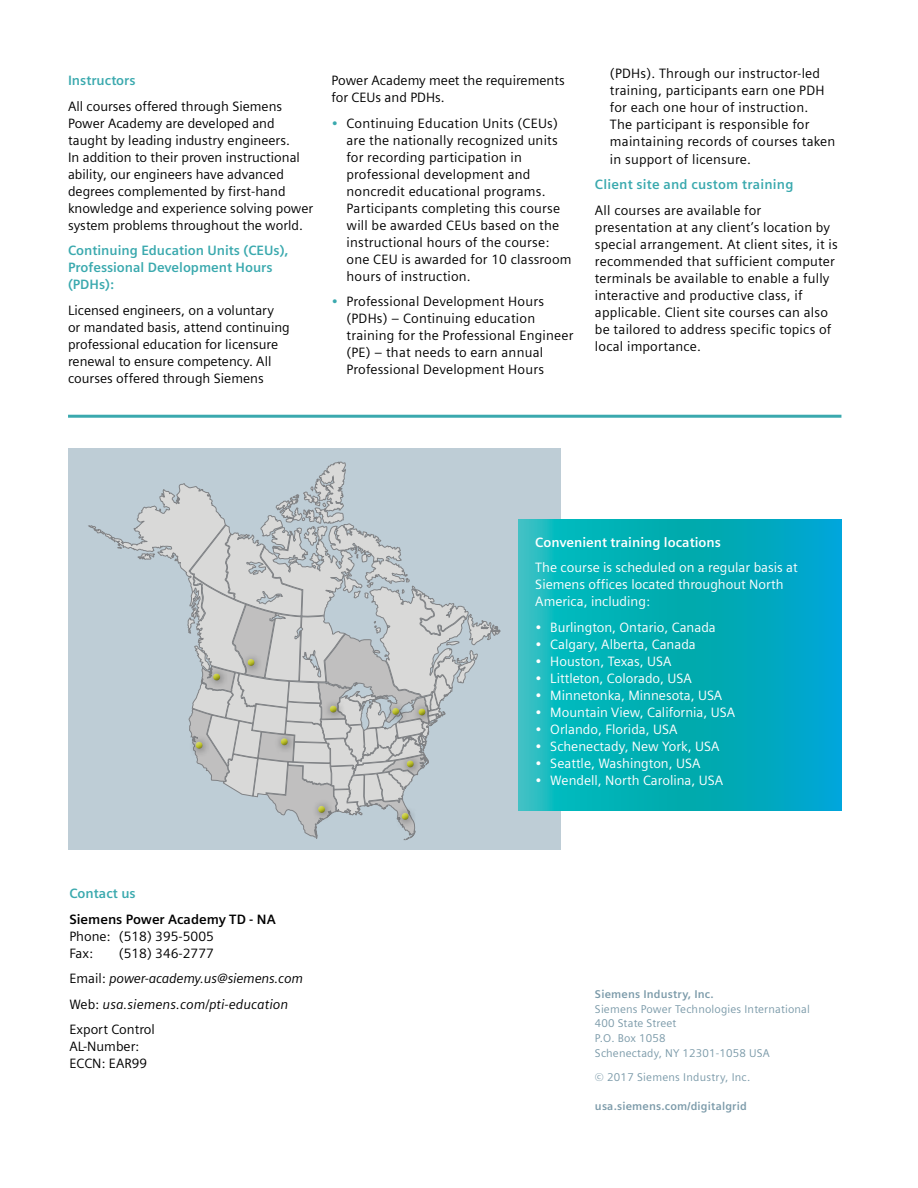
<style>
.page{position:relative;width:918px;height:1188px;background:#fff}
.page>*{position:absolute;margin:0;border:0;box-sizing:border-box;transform-origin:0 0}
.t1{font:13.5px/17px "Siemens Sans";letter-spacing:.015em;color:#000}
.t2{font:13.5px/17px "Siemens Sans";color:#fff}
.t3{font:700 13.5px/17px "Siemens Sans";color:#3aa9ae}
.t4{font:italic 13.5px/25.5px "Siemens Sans";letter-spacing:-.01em;color:#000}
.t5{font:700 13.5px "Siemens Sans";color:#fff}
.t6{font:700 13.5px "Siemens Sans";color:#000}
.t7{font:11.25px/14.9px "Siemens Sans";letter-spacing:.015em;color:#7b9aa9}
.t8{font:700 11.25px "Siemens Sans";letter-spacing:.015em;color:#7b9aa9}
.s1{color:#3aa9ae}
.s2{font-style:normal}
</style>
<div class="page">
<div style="left:68px;top:448px;width:493px;height:402px;background:#becdd6"></div>
<svg style="left:518px;top:519px;width:323px;height:291px;background:#04aebb"></svg>
<hr style="left:68px;top:415px;width:773px;height:3px;background:#3aa9ae">
<svg style="left:88px;top:462px;width:412px;height:378px"></svg>
<div style="left:189px;top:735px;width:23px;height:23px;background:#000;opacity:.55"></div>
<div style="left:194px;top:739px;width:11px;height:8px;background:#afaead"></div>
<div style="left:194px;top:742px;width:11px;height:8px;background:#000;opacity:.75"></div>
<div style="left:385px;top:701px;width:23px;height:23px;background:#000;opacity:.55"></div>
<div style="left:391px;top:705px;width:10px;height:8px;background:#b3b2b2"></div>
<div style="left:391px;top:708px;width:10px;height:8px;background:#000;opacity:.75"></div>
<div style="left:400px;top:754px;width:23px;height:22px;background:#000;opacity:.55"></div>
<div style="left:405px;top:758px;width:11px;height:8px;background:#fff;opacity:.75"></div>
<div style="left:405px;top:761px;width:11px;height:7px;background:#000;opacity:.75"></div>
<div style="left:274px;top:732px;width:23px;height:22px;background:#000;opacity:.55"></div>
<div style="left:279px;top:736px;width:11px;height:8px;background:#afaeae"></div>
<div style="left:279px;top:738px;width:11px;height:8px;background:#000;opacity:.75"></div>
<div style="left:323px;top:699px;width:23px;height:23px;background:#000;opacity:.55"></div>
<div style="left:328px;top:703px;width:11px;height:8px;background:#fff;opacity:.75"></div>
<div style="left:328px;top:706px;width:11px;height:8px;background:#000;opacity:.75"></div>
<div style="left:412px;top:702px;width:22px;height:23px;background:#000;opacity:.55"></div>
<div style="left:417px;top:706px;width:11px;height:8px;background:#fff;opacity:.75"></div>
<div style="left:417px;top:709px;width:11px;height:7px;background:#000;opacity:.75"></div>
<div style="left:395px;top:806px;width:23px;height:23px;background:#000;opacity:.55"></div>
<div style="left:400px;top:810px;width:11px;height:8px;background:#fff;opacity:.75"></div>
<div style="left:400px;top:813px;width:11px;height:8px;background:#000;opacity:.75"></div>
<div style="left:311px;top:799px;width:23px;height:23px;background:#000;opacity:.55"></div>
<div style="left:317px;top:803px;width:10px;height:8px;background:#aeadad"></div>
<div style="left:317px;top:806px;width:10px;height:8px;background:#000;opacity:.75"></div>
<div style="left:241px;top:652px;width:23px;height:23px;background:#000;opacity:.55"></div>
<div style="left:246px;top:656px;width:11px;height:8px;background:#b3b2b2"></div>
<div style="left:246px;top:659px;width:11px;height:8px;background:#000;opacity:.75"></div>
<div style="left:206px;top:667px;width:23px;height:23px;background:#000;opacity:.55"></div>
<div style="left:212px;top:671px;width:10px;height:8px;background:#fff;opacity:.75"></div>
<div style="left:212px;top:674px;width:10px;height:7px;background:#000;opacity:.75"></div>
<p class="t3" style="left:68px;top:72px;width:69px">Instructors</p>
<p class="t1" style="left:68px;top:97px;width:247px">All courses offered through Siemens Power Academy are developed and taught by leading industry engineers.<br>In addition to their proven instructional ability, our engineers have advanced degrees complemented by first-hand knowledge and experience solving power system problems throughout the world.</p>
<p class="t3" style="left:68px;top:242px;width:222px">Continuing Education Units (CEUs),<br>Professional Development Hours (PDHs):</p>
<p class="t1" style="left:68px;top:302px;width:223px">Licensed engineers, on a voluntary or mandated basis, attend continuing professional education for licensure renewal to ensure competency. All courses offered through Siemens</p>
<p class="t1" style="left:332px;top:72px;width:235px">Power Academy meet the requirements for CEUs and PDHs.</p>
<p class="t1" style="left:347px;top:115px;width:227px;text-indent:-15px"><span class="s1">•</span> Continuing Education Units (CEUs) are the nationally recognized units for recording participation in professional development and noncredit educational programs.<br>Participants completing this course will be awarded CEUs based on the instructional hours of the course: one CEU is awarded for 10 classroom hours of instruction.</p>
<p class="t1" style="left:347px;top:293px;width:229px;text-indent:-15px"><span class="s1">•</span> Professional Development Hours (PDHs) – Continuing education training for the Professional Engineer (PE) – that needs to earn annual Professional Development Hours</p>
<p class="t1" style="left:610px;top:65px;width:227px">(PDHs). Through our instructor-led training, participants earn one PDH for each one hour of instruction.<br>The participant is responsible for maintaining records of courses taken in support of licensure.</p>
<p class="t3" style="left:595px;top:176px;width:200px">Client site and custom training</p>
<p class="t1" style="left:595px;top:201px;width:244px">All courses are available for presentation at any client’s location by special arrangement. At client sites, it is recommended that sufficient computer terminals be available to enable a fully interactive and productive class, if applicable. Client site courses can also be tailored to address specific topics of local importance.</p>
<p class="t3" style="left:69px;top:885px;width:68px">Contact us</p>
<p class="t6" style="left:69px;top:911px;width:208px">Siemens Power Academy TD - NA</p>
<p class="t1" style="left:69px;top:928px;width:146px">Phone: (518) 395-5005<br>Fax:</p>
<p class="t4" style="left:69px;top:940px;width:235px;text-indent:50px"><span class="s2">(518) 346-2777<br>Email:</span> power-academy.us@siemens.com<br><span class="s2">Web:</span> usa.siemens.com/pti-education<br><span class="s2">Export Control</span></p>
<p class="t1" style="left:69px;top:1038px;width:79px">AL-Number:<br>ECCN: EAR99</p>
<p class="t5" style="left:535px;top:535px;width:187px">Convenient training locations</p>
<p class="t2" style="left:535px;top:559px;width:264px">The course is scheduled on a regular basis at<br>Siemens offices located throughout North<br>America, including:</p>
<p class="t2" style="left:535px;top:619px;width:182px">• Burlington, Ontario, Canada</p>
<p class="t2" style="left:535px;top:636px;width:162px">• Calgary, Alberta, Canada</p>
<p class="t2" style="left:535px;top:653px;width:138px">• Houston, Texas, USA</p>
<p class="t2" style="left:535px;top:670px;width:158px">• Littleton, Colorado, USA</p>
<p class="t2" style="left:535px;top:687px;width:189px">• Minnetonka, Minnesota, USA</p>
<p class="t2" style="left:535px;top:704px;width:201px">• Mountain View, California, USA</p>
<p class="t2" style="left:535px;top:721px;width:144px">• Orlando, Florida, USA</p>
<p class="t2" style="left:535px;top:738px;width:186px">• Schenectady, New York, USA</p>
<p class="t2" style="left:535px;top:755px;width:167px">• Seattle, Washington, USA</p>
<p class="t2" style="left:535px;top:772px;width:189px">• Wendell, North Carolina, USA</p>
<p class="t8" style="left:595px;top:987px;width:120px">Siemens Industry, Inc.</p>
<p class="t7" style="left:595px;top:1001px;width:217px">Siemens Power Technologies International<br>400 State Street<br>P.O. Box 1058<br>Schenectady, NY 12301-1058 USA</p>
<p class="t7" style="left:595px;top:1069px;width:157px">© 2017 Siemens Industry, Inc.</p>
<p class="t8" style="left:595px;top:1100px;width:153px">usa.siemens.com/digitalgrid</p>
</div>
